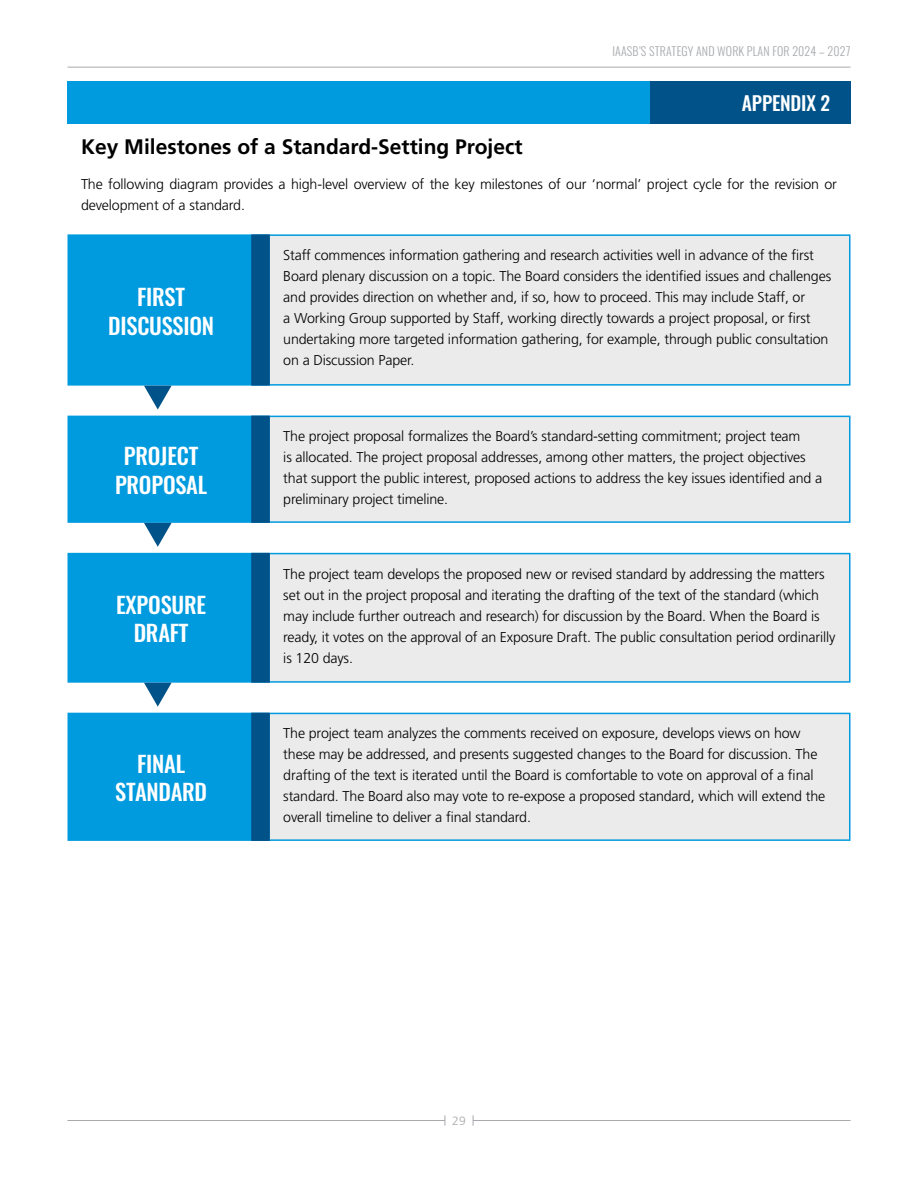
<style>
.page{position:relative;width:918px;height:1188px;background:#fff}
.page>*{position:absolute;margin:0;border:0;box-sizing:border-box;transform-origin:0 0}
.t1{font:500 22.5px/28.5px "Oswald";letter-spacing:-.01em;color:#fff;text-align:center}
.t2{font:700 21px "Frutiger LT Std";color:#000}
.t3{font:500 19.5px "Oswald";letter-spacing:-.01em;color:#fff}
.t4{font:300 14.25px/21px "Frutiger LT Std";letter-spacing:-.01em;color:#000}
.t5{font:300 12px "Oswald";letter-spacing:.01em;color:#a7a9ac}
.t6{font:300 12px "Frutiger LT Std";color:#a7a9ac}
</style>
<div class="page">
<hr style="left:68px;top:1120px;width:782px;height:1px;background:#a7a9ac">
<hr style="left:68px;top:67px;width:782px;height:1px;background:#a7a9ac">
<div style="left:445px;top:1115px;width:28px;height:11px;background:#fff"></div>
<div style="left:269px;top:235px;width:581px;height:150px;background:#ebebeb"></div>
<div style="left:268px;top:234px;width:582px;height:152px;border:2px solid #009ade"></div>
<div style="left:269px;top:416px;width:581px;height:106px;background:#ebebeb"></div>
<div style="left:268px;top:416px;width:582px;height:107px;border:2px solid #009ade"></div>
<div style="left:269px;top:554px;width:581px;height:128px;background:#ebebeb"></div>
<div style="left:268px;top:553px;width:582px;height:130px;border:2px solid #009ade"></div>
<div style="left:269px;top:713px;width:581px;height:127px;background:#ebebeb"></div>
<div style="left:268px;top:713px;width:582px;height:128px;border:2px solid #009ade"></div>
<div style="left:68px;top:235px;width:200px;height:150px;background:#009ade"></div>
<div style="left:68px;top:234px;width:200px;height:152px;border:2px solid #009ade"></div>
<div style="left:68px;top:416px;width:200px;height:106px;background:#009ade"></div>
<div style="left:68px;top:416px;width:200px;height:107px;border:2px solid #009ade"></div>
<div style="left:68px;top:554px;width:200px;height:128px;background:#009ade"></div>
<div style="left:68px;top:553px;width:200px;height:130px;border:2px solid #009ade"></div>
<div style="left:68px;top:713px;width:200px;height:127px;background:#009ade"></div>
<div style="left:68px;top:713px;width:200px;height:128px;border:2px solid #009ade"></div>
<div style="left:68px;top:81px;width:582px;height:43px;background:#009ade"></div>
<div style="left:650px;top:81px;width:200px;height:43px;background:#005289"></div>
<div style="left:251px;top:234px;width:19px;height:152px;background:#005289;border:2px solid #005289"></div>
<div style="left:251px;top:416px;width:19px;height:107px;background:#005289;border:2px solid #005289"></div>
<div style="left:251px;top:553px;width:19px;height:130px;background:#005289;border:2px solid #005289"></div>
<div style="left:251px;top:713px;width:19px;height:128px;background:#005289;border:2px solid #005289"></div>
<svg style="left:144px;top:386px;width:28px;height:24px"></svg>
<svg style="left:144px;top:523px;width:28px;height:24px"></svg>
<svg style="left:144px;top:683px;width:28px;height:24px"></svg>
<p class="t5" style="left:613px;top:40px;width:239px">IAASB’S STRATEGY AND WORK PLAN FOR 2024 – 2027</p>
<h3 class="t3" style="left:742px;top:93px;width:90px">APPENDIX 2</h3>
<h2 class="t2" style="left:81px;top:135px;width:443px">Key Milestones of a Standard-Setting Project</h2>
<p class="t4" style="left:81px;top:174px;width:758px">The following diagram provides a high-level overview of the key milestones of our ‘normal’ project cycle for the revision or development of a standard.</p>
<p class="t4" style="left:283px;top:245px;width:549px">Staff commences information gathering and research activities well in advance of the first Board plenary discussion on a topic. The Board considers the identified issues and challenges and provides direction on whether and, if so, how to proceed. This may include Staff, or<br>a Working Group supported by Staff, working directly towards a project proposal, or first undertaking more targeted information gathering, for example, through public consultation on a Discussion Paper.</p>
<h1 class="t1" style="left:108px;top:284px;width:107px">FIRST<br>DISCUSSION</h1>
<h1 class="t1" style="left:115px;top:443px;width:94px">PROJECT<br>PROPOSAL</h1>
<h1 class="t1" style="left:116px;top:592px;width:91px">EXPOSURE<br>DRAFT</h1>
<h1 class="t1" style="left:115px;top:751px;width:94px">FINAL<br>STANDARD</h1>
<p class="t4" style="left:283px;top:426px;width:540px">The project proposal formalizes the Board’s standard-setting commitment; project team<br>is allocated. The project proposal addresses, among other matters, the project objectives that support the public interest, proposed actions to address the key issues identified and a preliminary project timeline.</p>
<p class="t4" style="left:283px;top:563px;width:554px">The project team develops the proposed new or revised standard by addressing the matters set out in the project proposal and iterating the drafting of the text of the standard (which may include further outreach and research) for discussion by the Board. When the Board is ready, it votes on the approval of an Exposure Draft. The public consultation period ordinarilly is 120 days.</p>
<p class="t4" style="left:283px;top:723px;width:544px">The project team analyzes the comments received on exposure, develops views on how these may be addressed, and presents suggested changes to the Board for discussion. The drafting of the text is iterated until the Board is comfortable to vote on approval of a final standard. The Board also may vote to re-expose a proposed standard, which will extend the overall timeline to deliver a final standard.</p>
<p class="t6" style="left:452px;top:1114px;width:15px">29</p>
</div>
